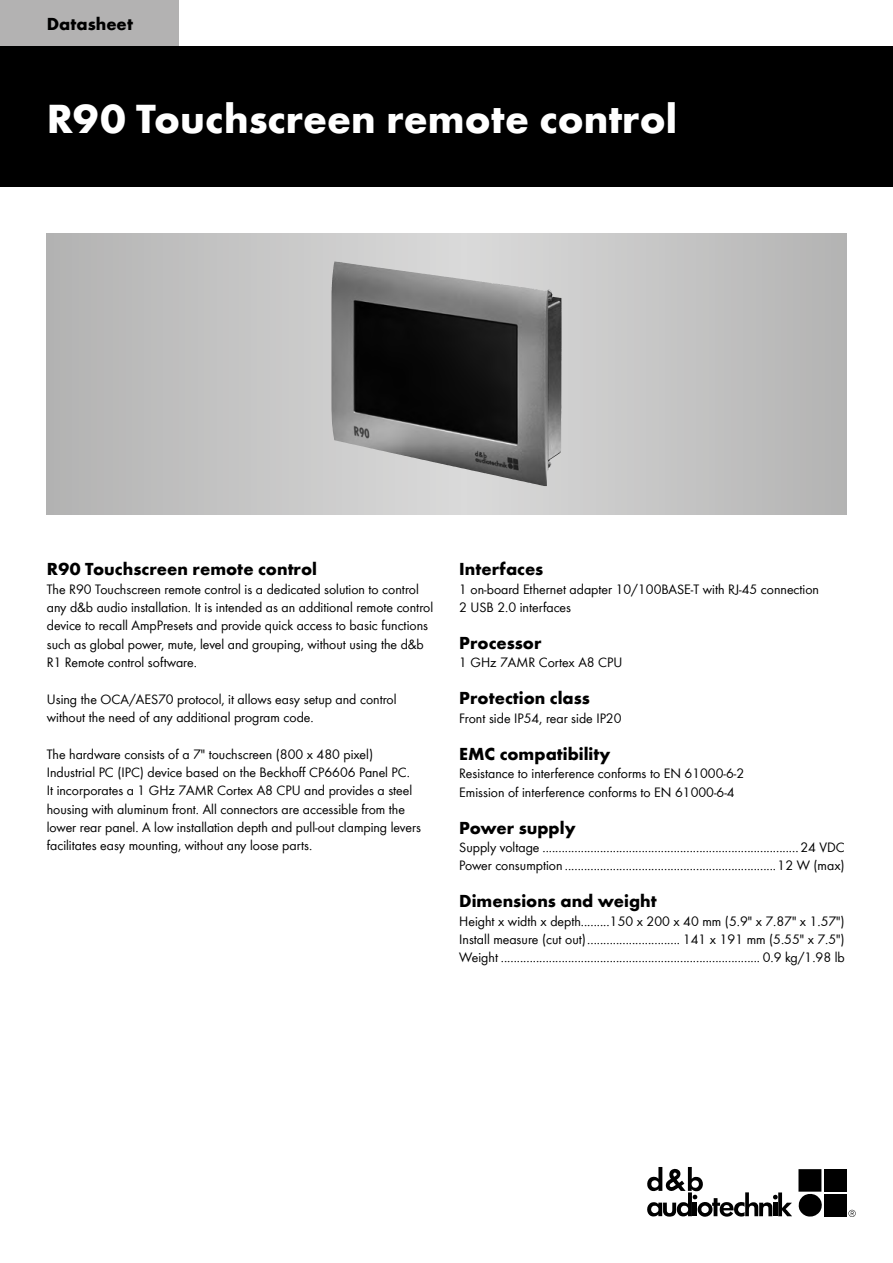
<style>
.page{position:relative;width:893px;height:1263px;background:#fff}
.page>*{position:absolute;margin:0;border:0;box-sizing:border-box;transform-origin:0 0}
.t1{font:700 42px "dbaudio Futura";color:#fff}
.t2{font:700 18px "dbaudio Futura";color:#000}
.t3{font:14.1px/18.3px "dbaudio Futura";color:#000}
</style>
<div class="page">
<div style="left:0;top:0;width:179px;height:47px;background:#b3b2b2"></div>
<div style="left:824px;top:1169px;width:23px;height:23px;background:#000"></div>
<svg style="left:798px;top:1169px;width:24px;height:48px"></svg>
<div style="left:824px;top:1194px;width:23px;height:22px;background:#000"></div>
<svg style="left:647px;top:1167px;width:145px;height:50px"></svg>
<svg style="left:848px;top:1210px;width:8px;height:7px"></svg>
<div style="left:0;top:47px;width:893px;height:140px;background:#000"></div>
<svg style="left:47px;top:234px;width:799px;height:280px;background:#afafaf"></svg>
<img style="left:331px;top:262px;width:46px;height:188px">
<p class="t2" style="left:47px;top:11px;width:88px">Datasheet</p>
<h1 class="t1" style="left:47px;top:88px;width:632px">R90 Touchscreen remote control</h1>
<p class="t2" style="left:47px;top:556px;width:272px">R90 Touchscreen remote control</p>
<p class="t3" style="left:47px;top:579px;width:388px">The R90 Touchscreen remote control is a dedicated solution to control any d&amp;b audio installation. It is intended as an additional remote control device to recall AmpPresets and provide quick access to basic functions such as global power, mute, level and grouping, without using the d&amp;b R1 Remote control software.</p>
<p class="t3" style="left:47px;top:689px;width:351px">Using the OCA/AES70 protocol, it allows easy setup and control without the need of any additional program code.</p>
<p class="t3" style="left:47px;top:744px;width:376px">The hardware consists of a 7" touchscreen (800 x 480 pixel)<br>Industrial PC (IPC) device based on the Beckhoff CP6606 Panel PC.<br>It incorporates a 1 GHz 7AMR Cortex A8 CPU and provides a steel housing with aluminum front. All connectors are accessible from the lower rear panel. A low installation depth and pull-out clamping levers facilitates easy mounting, without any loose parts.</p>
<p class="t2" style="left:459px;top:556px;width:86px">Interfaces</p>
<p class="t3" style="left:459px;top:579px;width:361px">1 on-board Ethernet adapter 10/100BASE-T with RJ-45 connection<br>2 USB 2.0 interfaces</p>
<p class="t2" style="left:459px;top:630px;width:84px">Processor</p>
<p class="t3" style="left:459px;top:653px;width:165px">1 GHz 7AMR Cortex A8 CPU</p>
<p class="t2" style="left:459px;top:685px;width:132px">Protection class</p>
<p class="t3" style="left:459px;top:708px;width:164px">Front side IP54, rear side IP20</p>
<p class="t2" style="left:459px;top:740px;width:153px">EMC compatibility</p>
<p class="t3" style="left:459px;top:764px;width:286px">Resistance to interference conforms to EN 61000-6-2<br>Emission of interference conforms to EN 61000-6-4</p>
<p class="t2" style="left:459px;top:814px;width:118px">Power supply</p>
<p class="t3" style="left:459px;top:837px;width:387px">Supply voltage ................................................................................24 VDC<br>Power consumption ..................................................................12 W (max)</p>
<p class="t2" style="left:459px;top:888px;width:199px">Dimensions and weight</p>
<p class="t3" style="left:459px;top:911px;width:387px;text-align:justify">Height x width x depth.........150 x 200 x 40 mm (5.9" x 7.87" x 1.57")<br>Install measure (cut out)............................. 141 x 191 mm (5.55" x 7.5")<br>Weight ................................................................................. 0.9 kg/1.98 lb</p>
</div>
